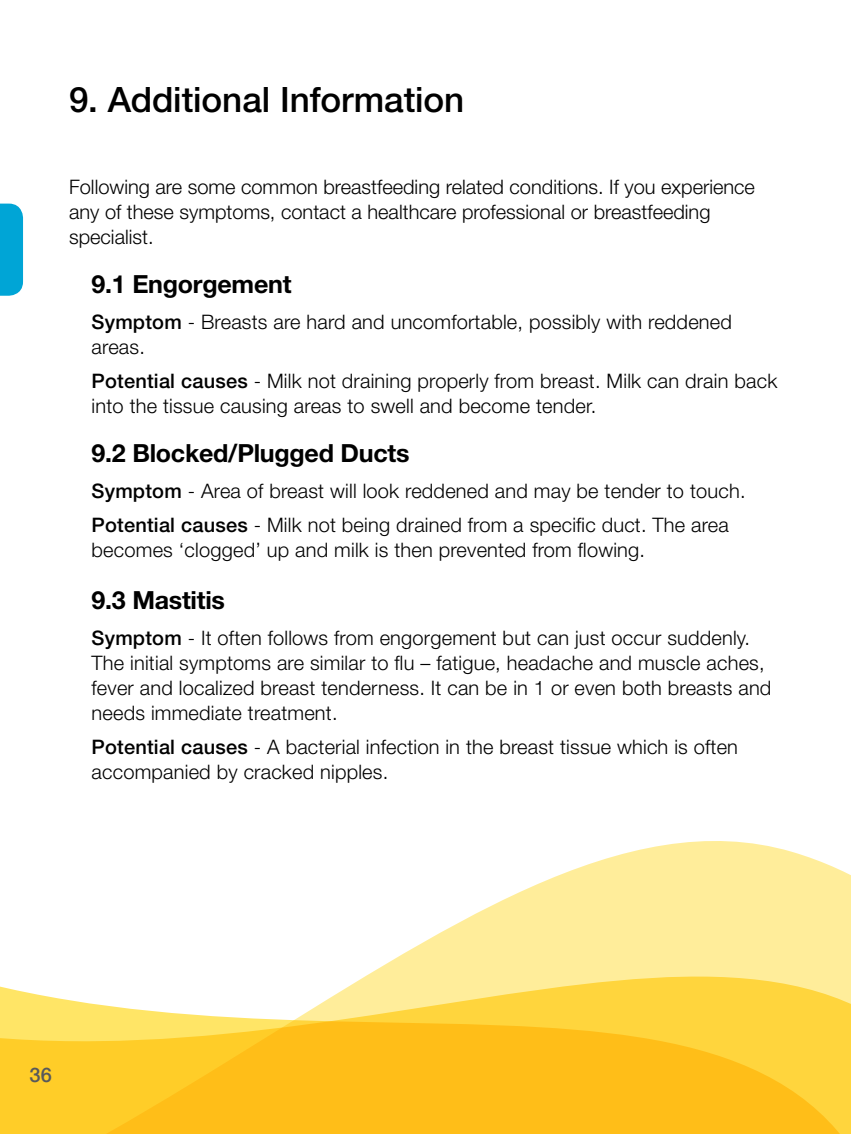
<style>
.page{position:relative;width:851px;height:1134px;background:#fff}
.page>*{position:absolute;margin:0;border:0;box-sizing:border-box;transform-origin:0 0}
.t1{font:500 35px "Helvetica Neue LT Std";color:#000}
.t2{font:700 25px "Helvetica Neue LT Std";letter-spacing:-.01em;color:#000}
.t3{font:300 20px/25px "Helvetica Neue LT Std";letter-spacing:.01em;color:#000}
.t4{font:500 20px "Helvetica Neue LT Com";color:#58595b}
.s1{font-weight:500}
</style>
<div class="page">
<svg style="left:0;top:848px;width:850px;height:286px"></svg>
<div style="left:0;top:204px;width:23px;height:92px;background:#00a5d6"></div>
<h1 class="t1" style="left:69px;top:79px;width:396px">9. Additional Information</h1>
<p class="t3" style="left:69px;top:174px;width:687px">Following are some common breastfeeding related conditions. If you experience any of these symptoms, contact a healthcare professional or breastfeeding specialist.</p>
<p class="t2" style="left:92px;top:269px;width:201px">9.1 Engorgement</p>
<p class="t3" style="left:92px;top:309px;width:641px"><span class="s1">Symptom</span> - Breasts are hard and uncomfortable, possibly with reddened areas.</p>
<p class="t3" style="left:92px;top:368px;width:687px"><span class="s1">Potential causes</span> - Milk not draining properly from breast. Milk can drain back into the tissue causing areas to swell and become tender.</p>
<p class="t2" style="left:92px;top:438px;width:319px">9.2 Blocked/Plugged Ducts</p>
<p class="t3" style="left:92px;top:473px;width:655px;line-height:34px"><span class="s1">Symptom</span> - Area of breast will look reddened and may be tender to touch.<br><span class="s1">Potential causes</span> - Milk not being drained from a specific duct. The area</p>
<p class="t3" style="left:92px;top:537px;width:555px">becomes ‘clogged’ up and milk is then prevented from flowing.</p>
<p class="t2" style="left:92px;top:584px;width:135px">9.3 Mastitis</p>
<p class="t3" style="left:92px;top:625px;width:681px"><span class="s1">Symptom</span> - It often follows from engorgement but can just occur suddenly.<br>The initial symptoms are similar to flu – fatigue, headache and muscle aches, fever and localized breast tenderness. It can be in 1 or even both breasts and needs immediate treatment.</p>
<p class="t3" style="left:92px;top:734px;width:647px"><span class="s1">Potential causes</span> - A bacterial infection in the breast tissue which is often accompanied by cracked nipples.</p>
<p class="t4" style="left:30px;top:1063px;width:24px">36</p>
</div>
